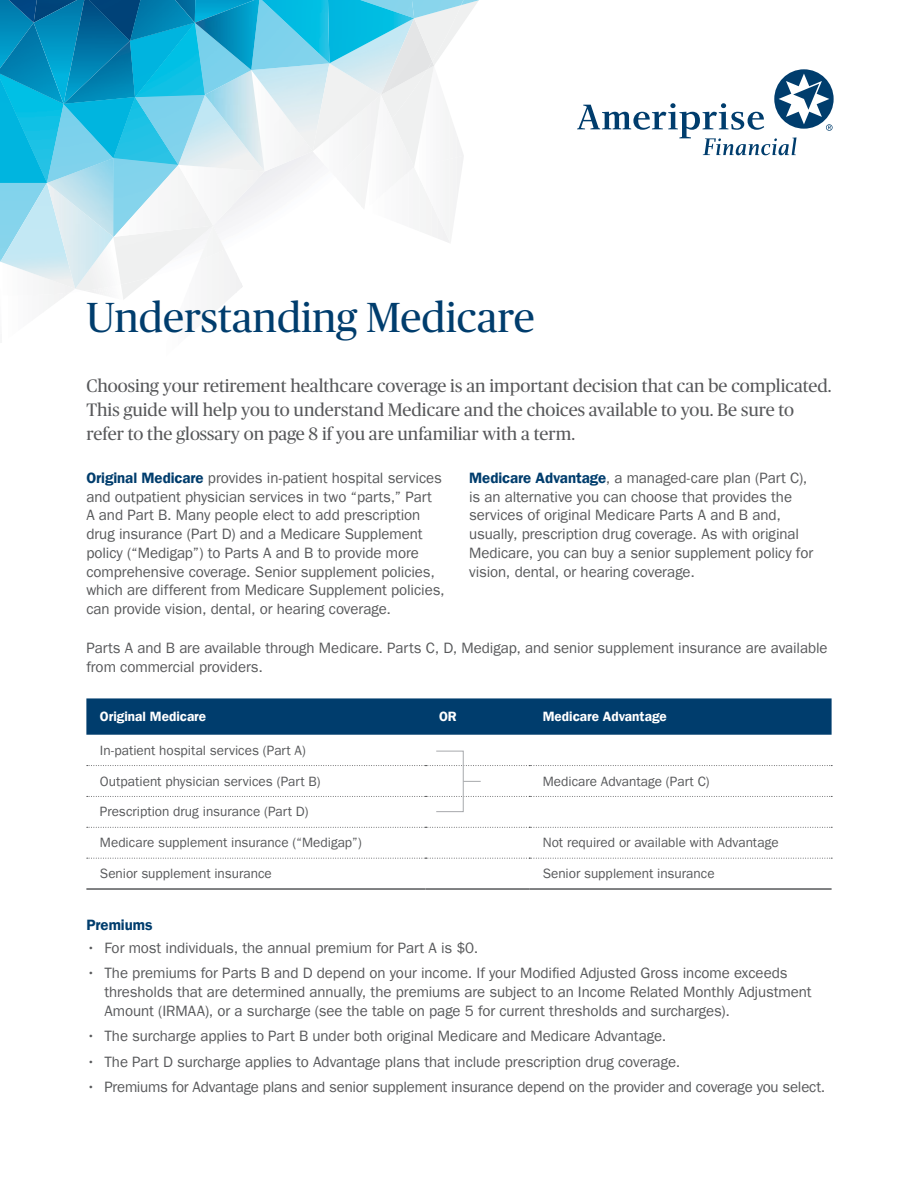
<style>
.page{position:relative;width:918px;height:1188px;background:#fff}
.page>*{position:absolute;margin:0;border:0;box-sizing:border-box;transform-origin:0 0}
.t1{font:42px "Publico Headline";color:#003d6d}
.t2{font:18px/24px "Publico Headline";color:#58595b}
.t3{font:15px/18.8px "ITC Frank Goth For AMPF";letter-spacing:-.005em;color:#58595b}
.t4{font:700 15px "ITC Frank Goth For AMPF Dm";letter-spacing:-.005em;color:#003d6d}
.t5{font:13.5px "ITC Frank Goth For AMPF";color:#58595b}
.t6{font:700 13.5px "ITC Frank Goth For AMPF Dm";color:#fff}
.s1{font-family:"ITC Frank Goth For AMPF Dm";font-weight:700;color:#003d6d}
</style>
<div class="page">
<svg style="left:577px;top:69px;width:257px;height:86px"></svg>
<div style="left:178px;top:249px;width:6px;height:114px;background:#fafafb"></div>
<div style="left:184px;top:249px;width:5px;height:114px;background:#f9f9fa"></div>
<div style="left:189px;top:249px;width:6px;height:114px;background:#f8f8f9"></div>
<div style="left:195px;top:249px;width:7px;height:114px;background:#f7f7f8"></div>
<svg style="left:230px;top:268px;width:6px;height:30px"></svg>
<svg style="left:236px;top:273px;width:6px;height:19px"></svg>
<hr style="left:242px;top:249px;width:1px;height:114px;background:#f0f0f1">
<hr style="left:335px;top:139px;width:3px;height:71px;background:#f9f9fa">
<hr style="left:348px;top:139px;width:4px;height:71px;background:#f6f6f7">
<hr style="left:352px;top:139px;width:4px;height:71px;background:#f5f6f6">
<div style="left:356px;top:139px;width:5px;height:71px;background:#f4f5f5"></div>
<div style="left:361px;top:139px;width:5px;height:71px;background:#f4f4f4"></div>
<div style="left:18px;top:293px;width:5px;height:50px;background:#fafafb"></div>
<div style="left:23px;top:293px;width:5px;height:50px;background:#f9f9fa"></div>
<div style="left:28px;top:293px;width:5px;height:50px;background:#f8f8f9"></div>
<hr style="left:69px;top:293px;width:1px;height:50px;background:#f1f1f2">
<svg style="left:92px;top:285px;width:49px;height:14px"></svg>
<svg style="left:365px;top:0;width:114px;height:243px"></svg>
<img style="left:88px;top:285px;width:40px;height:7px">
<img style="left:392px;top:95px;width:35px;height:24px">
<img style="left:381px;top:95px;width:11px;height:44px">
<img style="left:313px;top:151px;width:68px;height:26px">
<img style="left:44px;top:289px;width:30px;height:6px">
<img style="left:79px;top:285px;width:42px;height:6px">
<div style="left:178px;top:172px;width:87px;height:54px;background:#f4f5f6"></div>
<img style="left:205px;top:95px;width:60px;height:77px">
<img style="left:251px;top:70px;width:62px;height:81px">
<img style="left:313px;top:70px;width:68px;height:81px">
<img style="left:329px;top:63px;width:52px;height:32px">
<img style="left:381px;top:61px;width:51px;height:34px">
<img style="left:414px;top:18px;width:47px;height:43px">
<img style="left:0;top:183px;width:47px;height:106px">
<img style="left:47px;top:237px;width:66px;height:52px">
<img style="left:47px;top:158px;width:131px;height:79px">
<img style="left:205px;top:70px;width:46px;height:25px">
<img style="left:259px;top:0;width:70px;height:70px">
<img style="left:414px;top:0;width:49px;height:18px">
<img style="left:0;top:104px;width:64px;height:79px">
<img style="left:0;top:0;width:9px;height:23px">
<img style="left:9px;top:0;width:25px;height:23px">
<img style="left:0;top:23px;width:34px;height:81px">
<img style="left:34px;top:0;width:30px;height:104px">
<img style="left:64px;top:0;width:25px;height:41px">
<img style="left:64px;top:41px;width:66px;height:56px">
<img style="left:89px;top:0;width:41px;height:41px">
<img style="left:130px;top:41px;width:5px;height:56px">
<img style="left:130px;top:0;width:65px;height:41px">
<img style="left:64px;top:97px;width:49px;height:61px">
<img style="left:113px;top:97px;width:22px;height:68px">
<img style="left:262px;top:0;width:152px;height:63px">
<img style="left:135px;top:97px;width:70px;height:68px">
<img style="left:135px;top:23px;width:70px;height:74px">
<img style="left:195px;top:0;width:64px;height:70px">
<div style="left:86px;top:698px;width:746px;height:37px;background:#003d6d"></div>
<svg style="left:87px;top:765px;width:745px;height:1px"></svg>
<svg style="left:87px;top:796px;width:745px;height:1px"></svg>
<svg style="left:87px;top:827px;width:745px;height:1px"></svg>
<svg style="left:87px;top:858px;width:745px;height:1px"></svg>
<hr style="left:86px;top:888px;width:340px;height:2px;background:#58595b">
<hr style="left:426px;top:888px;width:103px;height:2px;background:#58595b">
<hr style="left:529px;top:888px;width:303px;height:2px;background:#58595b">
<div style="left:436px;top:751px;width:28px;height:61px;border:1px solid #a7a9ac"></div>
<svg style="left:463px;top:781px;width:18px;height:1px"></svg>
<h1 class="t1" style="left:86px;top:288px;width:450px">Understanding Medicare</h1>
<p class="t2" style="left:86px;top:373px;width:747px">Choosing your retirement healthcare coverage is an important decision that can be complicated.<br>This guide will help you to understand Medicare and the choices available to you. Be sure to refer to the glossary on page 8 if you are unfamiliar with a term.</p>
<p class="t3" style="left:86px;top:468px;width:360px"><span class="s1">Original Medicare</span> provides in-patient hospital services and outpatient physician services in two “parts,” Part<br>A and Part B. Many people elect to add prescription drug insurance (Part D) and a Medicare Supplement policy (“Medigap”) to Parts A and B to provide more comprehensive coverage. Senior supplement policies, which are different from Medicare Supplement policies, can provide vision, dental, or hearing coverage.</p>
<p class="t3" style="left:469px;top:468px;width:346px"><span class="s1">Medicare Advantage</span>, a managed-care plan (Part C), is an alternative you can choose that provides the services of original Medicare Parts A and B and, usually, prescription drug coverage. As with original Medicare, you can buy a senior supplement policy for vision, dental, or hearing coverage.</p>
<p class="t3" style="left:86px;top:639px;width:743px">Parts A and B are available through Medicare. Parts C, D, Medigap, and senior supplement insurance are available from commercial providers.</p>
<p class="t6" style="left:100px;top:709px;width:108px">Original Medicare</p>
<p class="t6" style="left:439px;top:709px;width:19px">OR</p>
<p class="t6" style="left:543px;top:709px;width:126px">Medicare Advantage</p>
<p class="t5" style="left:100px;top:742px;width:208px">In-patient hospital services (Part A)</p>
<p class="t5" style="left:100px;top:773px;width:222px">Outpatient physician services (Part B)</p>
<p class="t5" style="left:543px;top:773px;width:169px">Medicare Advantage (Part C)</p>
<p class="t5" style="left:100px;top:804px;width:210px">Prescription drug insurance (Part D)</p>
<p class="t5" style="left:100px;top:835px;width:264px">Medicare supplement insurance (“Medigap”)</p>
<p class="t5" style="left:543px;top:835px;width:238px">Not required or available with Advantage</p>
<p class="t5" style="left:100px;top:866px;width:174px">Senior supplement insurance</p>
<p class="t5" style="left:543px;top:866px;width:174px">Senior supplement insurance</p>
<p class="t4" style="left:86px;top:916px;width:68px">Premiums</p>
<p class="t3" style="left:86px;top:938px;width:393px">• For most individuals, the annual premium for Part A is $0.</p>
<p class="t3" style="left:104px;top:964px;width:709px;text-indent:-18px">• The premiums for Parts B and D depend on your income. If your Modified Adjusted Gross income exceeds thresholds that are determined annually, the premiums are subject to an Income Related Monthly Adjustment<br>Amount (IRMAA), or a surcharge (see the table on page 5 for current thresholds and surcharges).</p>
<p class="t3" style="left:86px;top:1027px;width:581px">• The surcharge applies to Part B under both original Medicare and Medicare Advantage.</p>
<p class="t3" style="left:86px;top:1052px;width:595px">• The Part D surcharge applies to Advantage plans that include prescription drug coverage.</p>
<p class="t3" style="left:86px;top:1078px;width:741px">• Premiums for Advantage plans and senior supplement insurance depend on the provider and coverage you select.</p>
</div>
